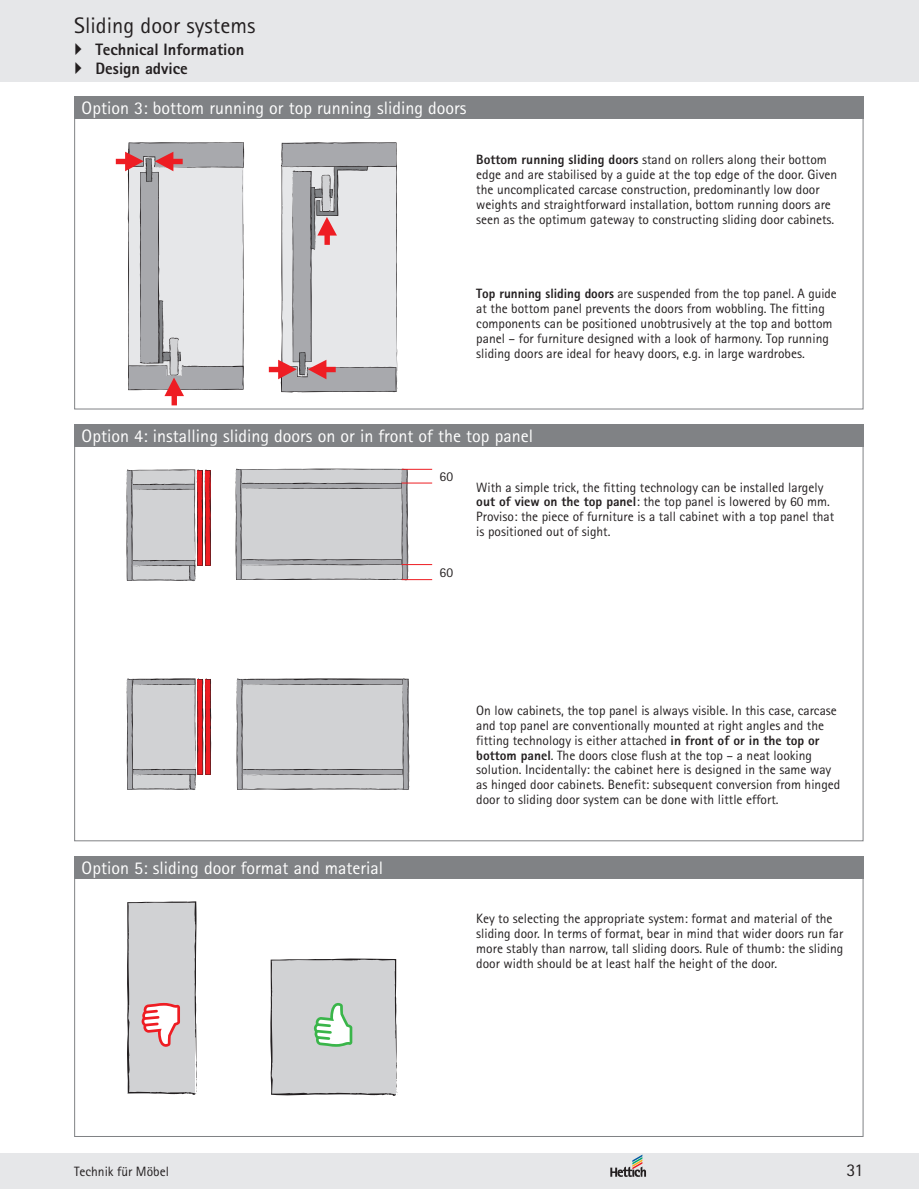
<style>
.page{position:relative;width:919px;height:1189px;background:#fff}
.page>*{position:absolute;margin:0;border:0;box-sizing:border-box;transform-origin:0 0}
.t1{font:22.5px "Rotis Sans Serif Pro Cyr";color:#231f20}
.t2{font:18px "Rotis Sans Serif Pro Cyr";color:#fff}
.t3{font:18px "Rotis Sans Serif Pro Cyr";color:#231f20}
.t4{font:800 16.5px/19.2px "Rotis Sans Serif Pro Cyr";color:#231f20}
.t5{font:13.5px/14.9px "Rotis Sans Serif Pro Cyr";color:#231f20}
.t6{font:13.5px "Rotis Sans Serif";color:#231f20}
.s1{font-weight:800}
</style>
<div class="page">
<div style="left:0;top:0;width:918px;height:82px;background:#e6e7e9"></div>
<div style="left:0;top:1152px;width:918px;height:36px;background:#e6e7e9"></div>
<svg style="left:610px;top:1154px;width:36px;height:22px"></svg>
<div style="left:269px;top:367px;width:18px;height:5px;background:#ee1d23"></div>
<svg style="left:278px;top:142px;width:120px;height:250px"></svg>
<div style="left:317px;top:367px;width:19px;height:5px;background:#ee1d23"></div>
<div style="left:171px;top:387px;width:6px;height:18px;background:#ee1d23"></div>
<div style="left:116px;top:159px;width:18px;height:5px;background:#ee1d23"></div>
<svg style="left:125px;top:142px;width:120px;height:254px"></svg>
<div style="left:164px;top:159px;width:19px;height:5px;background:#ee1d23"></div>
<svg style="left:126px;top:469px;width:85px;height:112px"></svg>
<svg style="left:235px;top:468px;width:174px;height:112px"></svg>
<hr style="left:401px;top:482px;width:31px;height:1px;background:#ee1d23">
<hr style="left:401px;top:469px;width:31px;height:1px;background:#ee1d23">
<hr style="left:401px;top:579px;width:31px;height:1px;background:#ee1d23">
<hr style="left:401px;top:564px;width:31px;height:1px;background:#ee1d23">
<svg style="left:126px;top:678px;width:85px;height:112px"></svg>
<svg style="left:236px;top:678px;width:174px;height:112px"></svg>
<svg style="left:270px;top:958px;width:128px;height:137px"></svg>
<svg style="left:127px;top:901px;width:70px;height:193px"></svg>
<div style="left:74px;top:97px;width:789px;height:22px;background:#808285"></div>
<div style="left:74px;top:424px;width:789px;height:22px;background:#808285"></div>
<div style="left:74px;top:856px;width:789px;height:22px;background:#808285"></div>
<h1 class="t1" style="left:74px;top:12px;width:183px">Sliding door systems</h1>
<p class="t4" style="left:95px;top:40px;width:150px">Technical Information<br>Design advice</p>
<h2 class="t2" style="left:82px;top:97px;width:386px">Option 3: bottom running or top running sliding doors</h2>
<p class="t5" style="left:476px;top:152px;width:362px"><span class="s1">Bottom running sliding doors</span> stand on rollers along their bottom edge and are stabilised by a guide at the top edge of the door. Given the uncomplicated carcase construction, predominantly low door weights and straightforward installation, bottom running doors are seen as the optimum gateway to constructing sliding door cabinets.</p>
<p class="t5" style="left:476px;top:286px;width:362px"><span class="s1">Top running sliding doors</span> are suspended from the top panel. A guide at the bottom panel prevents the doors from wobbling. The fitting components can be positioned unobtrusively at the top and bottom panel – for furniture designed with a look of harmony. Top running sliding doors are ideal for heavy doors, e.g. in large wardrobes.</p>
<h2 class="t2" style="left:82px;top:425px;width:453px">Option 4: installing sliding doors on or in front of the top panel</h2>
<h2 class="t2" style="left:82px;top:856px;width:303px">Option 5: sliding door format and material</h2>
<p class="t6" style="left:439px;top:469px;width:15px">60</p>
<p class="t6" style="left:439px;top:565px;width:15px">60</p>
<p class="t5" style="left:476px;top:479px;width:359px">With a simple trick, the fitting technology can be installed largely <span class="s1">out of view on the top panel</span>: the top panel is lowered by 60 mm.<br>Proviso: the piece of furniture is a tall cabinet with a top panel that is positioned out of sight.</p>
<p class="t5" style="left:476px;top:703px;width:365px">On low cabinets, the top panel is always visible. In this case, carcase and top panel are conventionally mounted at right angles and the fitting technology is either attached <span class="s1">in front of or in the top or bottom panel</span>. The doors close flush at the top – a neat looking solution. Incidentally: the cabinet here is designed in the same way as hinged door cabinets. Benefit: subsequent conversion from hinged door to sliding door system can be done with little effort.</p>
<p class="t5" style="left:476px;top:911px;width:368px">Key to selecting the appropriate system: format and material of the sliding door. In terms of format, bear in mind that wider doors run far more stably than narrow, tall sliding doors. Rule of thumb: the sliding door width should be at least half the height of the door.</p>
<p class="t5" style="left:74px;top:1164px;width:96px">Technik für Möbel</p>
<h2 class="t3" style="left:846px;top:1159px;width:19px">31</h2>
</div>
